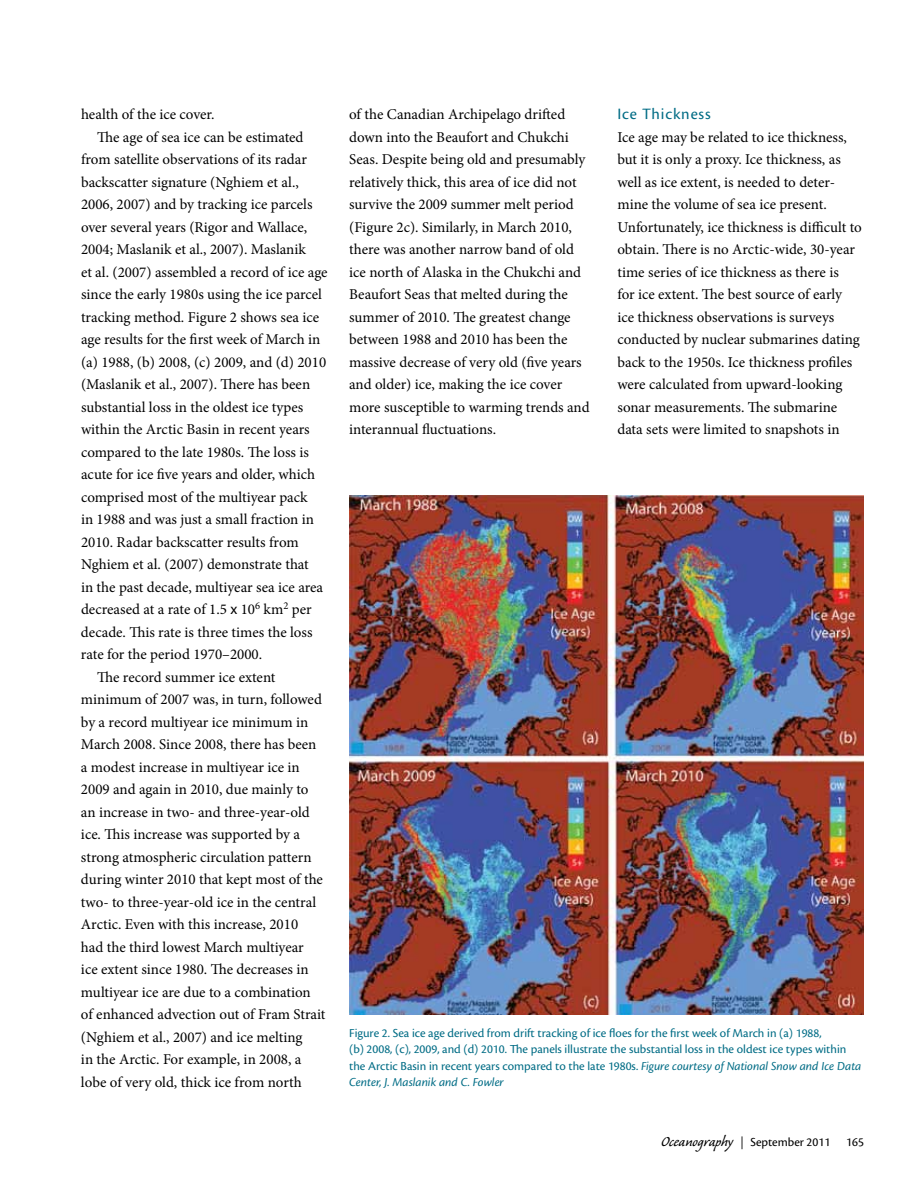
<style>
.page{position:relative;width:918px;height:1188px;background:#fff}
.page>*{position:absolute;margin:0;border:0;box-sizing:border-box;transform-origin:0 0}
.t1{font:16.5px "Cronos Pro";letter-spacing:.045em;color:#006c85}
.t2{font:15px/22.5px "Minion Pro";color:#000}
.t3{font:12.75px/16.5px "Cronos Pro";color:#006c85}
.t4{font:12.75px "Cronos Pro";color:#000}
.s1{font-family:"Myriad Pro"}
.s2{font-style:italic}
.s3{font-family:"Caliban";font-size:18px}
.s4{font-family:"Minion Pro"}
</style>
<div class="page">
<img style="left:349px;top:495px;width:515px;height:520px">
<p class="t2" style="left:81px;top:103px;width:135px">health of the ice cover.</p>
<p class="t2" style="left:97px;top:126px;width:208px">The age of sea ice can be estimated</p>
<p class="t2" style="left:81px;top:148px;width:227px">from satellite observations of its radar</p>
<p class="t2" style="left:81px;top:171px;width:219px">backscatter signature (Nghiem et al.,</p>
<p class="t2" style="left:81px;top:193px;width:233px">2006, 2007) and by tracking ice parcels</p>
<p class="t2" style="left:81px;top:216px;width:228px">over several years (Rigor and Wallace,</p>
<p class="t2" style="left:81px;top:238px;width:227px">2004; Maslanik et al., 2007). Maslanik</p>
<p class="t2" style="left:81px;top:261px;width:248px">et al. (2007) assembled a record of ice age</p>
<p class="t2" style="left:81px;top:283px;width:243px">since the early 1980s using the ice parcel</p>
<p class="t2" style="left:81px;top:306px;width:240px">tracking method. Figure 2 shows sea ice</p>
<p class="t2" style="left:81px;top:328px;width:241px">age results for the first week of March in</p>
<p class="t2" style="left:81px;top:351px;width:247px">(a) 1988, (b) 2008, (c) 2009, and (d) 2010</p>
<p class="t2" style="left:81px;top:373px;width:231px">(Maslanik et al., 2007). There has been</p>
<p class="t2" style="left:81px;top:396px;width:224px">substantial loss in the oldest ice types</p>
<p class="t2" style="left:81px;top:418px;width:230px">within the Arctic Basin in recent years</p>
<p class="t2" style="left:81px;top:441px;width:229px">compared to the late 1980s. The loss is</p>
<p class="t2" style="left:81px;top:463px;width:236px">acute for ice five years and older, which</p>
<p class="t2" style="left:81px;top:486px;width:228px">comprised most of the multiyear pack</p>
<p class="t2" style="left:81px;top:508px;width:235px">in 1988 and was just a small fraction in</p>
<p class="t2" style="left:81px;top:531px;width:219px">2010. Radar backscatter results from</p>
<p class="t2" style="left:81px;top:553px;width:229px">Nghiem et al. (2007) demonstrate that</p>
<p class="t2" style="left:81px;top:576px;width:244px">in the past decade, multiyear sea ice area</p>
<p class="t2" style="left:81px;top:598px;width:232px">decreased at a rate of 1.5 <span class="s1">x</span> 10<sup>6</sup> km<sup>2</sup> per</p>
<p class="t2" style="left:81px;top:621px;width:233px">decade. This rate is three times the loss</p>
<p class="t2" style="left:81px;top:643px;width:183px">rate for the period 1970–2000.</p>
<p class="t2" style="left:97px;top:666px;width:180px">The record summer ice extent</p>
<p class="t2" style="left:81px;top:688px;width:243px">minimum of 2007 was, in turn, followed</p>
<p class="t2" style="left:81px;top:711px;width:229px">by a record multiyear ice minimum in</p>
<p class="t2" style="left:81px;top:733px;width:237px">March 2008. Since 2008, there has been</p>
<p class="t2" style="left:81px;top:756px;width:220px">a modest increase in multiyear ice in</p>
<p class="t2" style="left:81px;top:778px;width:229px">2009 and again in 2010, due mainly to</p>
<p class="t2" style="left:81px;top:801px;width:230px">an increase in two- and three-year-old</p>
<p class="t2" style="left:81px;top:823px;width:221px">ice. This increase was supported by a</p>
<p class="t2" style="left:81px;top:846px;width:232px">strong atmospheric circulation pattern</p>
<p class="t2" style="left:81px;top:868px;width:244px">during winter 2010 that kept most of the</p>
<p class="t2" style="left:81px;top:891px;width:237px">two- to three-year-old ice in the central</p>
<p class="t2" style="left:81px;top:913px;width:219px">Arctic. Even with this increase, 2010</p>
<p class="t2" style="left:81px;top:936px;width:224px">had the third lowest March multiyear</p>
<p class="t2" style="left:81px;top:958px;width:229px">ice extent since 1980. The decreases in</p>
<p class="t2" style="left:81px;top:981px;width:231px">multiyear ice are due to a combination</p>
<p class="t2" style="left:81px;top:1003px;width:246px">of enhanced advection out of Fram Strait</p>
<p class="t2" style="left:81px;top:1026px;width:223px">(Nghiem et al., 2007) and ice melting</p>
<p class="t2" style="left:81px;top:1048px;width:222px">in the Arctic. For example, in 2008, a</p>
<p class="t2" style="left:81px;top:1071px;width:222px">lobe of very old, thick ice from north</p>
<p class="t2" style="left:349px;top:103px;width:242px">of the Canadian Archipelago drifted down into the Beaufort and Chukchi Seas. Despite being old and presumably relatively thick, this area of ice did not survive the 2009 summer melt period (Figure 2c). Similarly, in March 2010, there was another narrow band of old ice north of Alaska in the Chukchi and Beaufort Seas that melted during the summer of 2010. The greatest change between 1988 and 2010 has been the massive decrease of very old (five years and older) ice, making the ice cover more susceptible to warming trends and interannual fluctuations.</p>
<p class="t1" style="left:617px;top:105px;width:95px">Ice Thickness</p>
<p class="t2" style="left:617px;top:126px;width:246px">Ice age may be related to ice thickness, but it is only a proxy. Ice thickness, as well as ice extent, is needed to deter&shy;mine the volume of sea ice present.<br>Unfortunately, ice thickness is difficult to obtain. There is no Arctic-wide, 30-year time series of ice thickness as there is<br>for ice extent. The best source of early ice thickness observations is surveys conducted by nuclear submarines dating back to the 1950s. Ice thickness profiles were calculated from upward-looking sonar measurements. The submarine data sets were limited to snapshots in</p>
<p class="t3" style="left:349px;top:1024px;width:514px">Figure 2. Sea ice age derived from drift tracking of ice floes for the first week of March in (a) 1988,<br>(b) 2008, (c), 2009, and (d) 2010. The panels illustrate the substantial loss in the oldest ice types within the Arctic Basin in recent years compared to the late 1980s. <span class="s2">Figure courtesy of National Snow and Ice Data Center, J. Maslanik and C. Fowler</span></p>
<p class="t4" style="left:661px;top:1135px;width:171px"><span class="s3">Oceanography</span> <span class="s4">|</span> September 2011</p>
<p class="t4" style="left:846px;top:1134px;width:19px">165</p>
</div>
